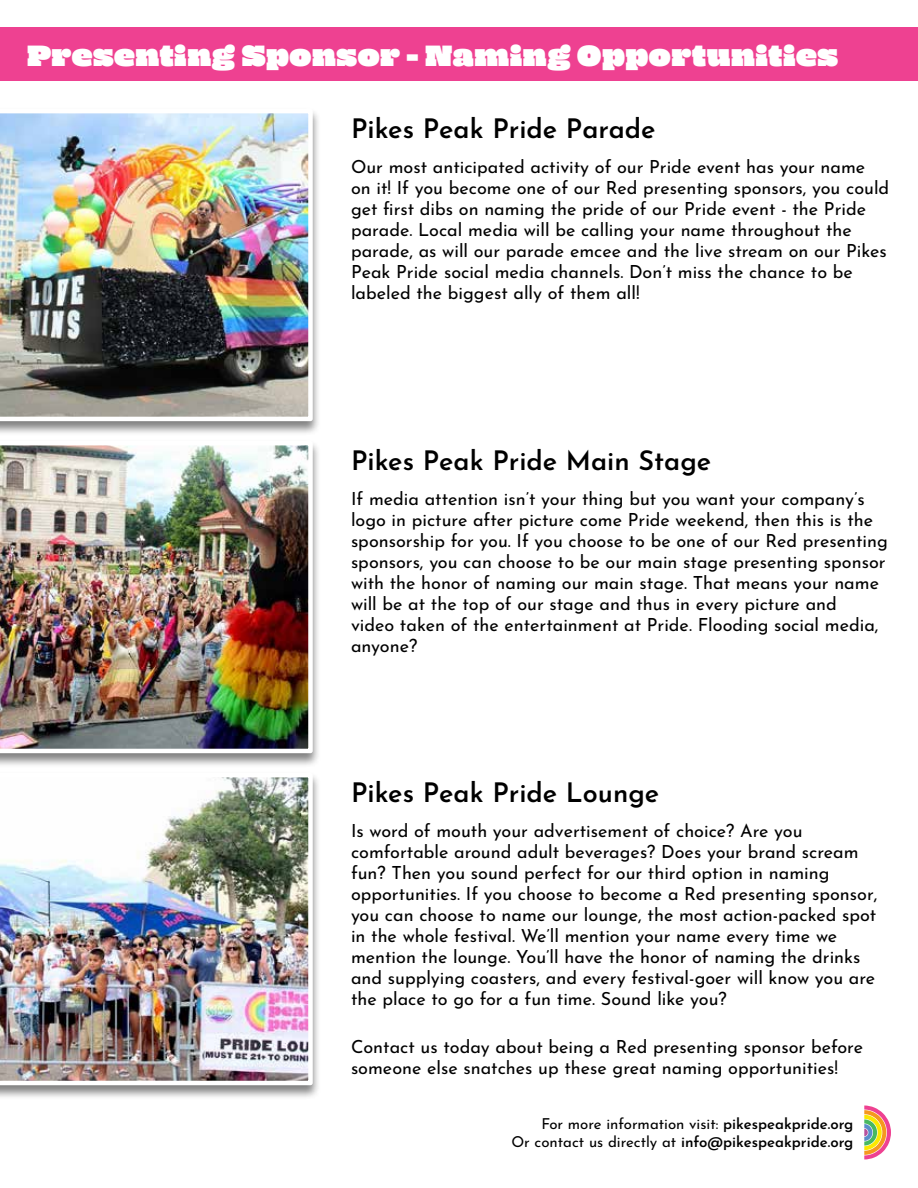
<style>
.page{position:relative;width:918px;height:1188px;background:#fff}
.page>*{position:absolute;margin:0;border:0;box-sizing:border-box;transform-origin:0 0}
.t1{font:30px "Mighty Slab One";letter-spacing:.02em;color:#fff}
.t2{font:600 27px "Josefin Sans";color:#000}
.t3{font:18px/21px "Josefin Sans";color:#000}
.t4{font:15px/18px "Josefin Sans";color:#000;text-align:right}
.s1{font-weight:600}
</style>
<div class="page">
<svg style="left:864px;top:1106px;width:27px;height:54px"></svg>
<div style="left:0;top:771px;width:321px;height:329px;background:#000;opacity:.5"></div>
<img style="left:0;top:773px;width:313px;height:312px">
<div style="left:0;top:107px;width:321px;height:329px;background:#000;opacity:.5"></div>
<img style="left:0;top:109px;width:313px;height:312px">
<div style="left:0;top:439px;width:321px;height:329px;background:#000;opacity:.5"></div>
<img style="left:0;top:441px;width:313px;height:312px">
<div style="left:0;top:27px;width:918px;height:54px;background:#ee4191"></div>
<h1 class="t1" style="left:27px;top:34px;width:813px">Presenting Sponsor - Naming Opportunities</h1>
<h1 class="t1" style="left:27px;top:34px;width:42px">H1</h1>
<h2 class="t2" style="left:351px;top:108px;width:306px">Pikes Peak Pride Parade</h2>
<p class="t3" style="left:351px;top:154px;width:540px">Our most anticipated activity of our Pride event has your name on it! If you become one of our Red presenting sponsors, you could get first dibs on naming the pride of our Pride event - the Pride parade. Local media will be calling your name throughout the parade, as will our parade emcee and the live stream on our Pikes Peak Pride social media channels. Don’t miss the chance to be labeled the biggest ally of them all!</p>
<h2 class="t2" style="left:351px;top:441px;width:362px">Pikes Peak Pride Main Stage</h2>
<p class="t3" style="left:351px;top:486px;width:538px">If media attention isn’t your thing but you want your company’s logo in picture after picture come Pride weekend, then this is the sponsorship for you. If you choose to be one of our Red presenting sponsors, you can choose to be our main stage presenting sponsor with the honor of naming our main stage. That means your name will be at the top of our stage and thus in every picture and<br>video taken of the entertainment at Pride. Flooding social media, anyone?</p>
<h2 class="t2" style="left:351px;top:772px;width:310px">Pikes Peak Pride Lounge</h2>
<p class="t3" style="left:351px;top:818px;width:528px">Is word of mouth your advertisement of choice? Are you comfortable around adult beverages? Does your brand scream fun? Then you sound perfect for our third option in naming opportunities. If you choose to become a Red presenting sponsor, you can choose to name our lounge, the most action-packed spot in the whole festival. We’ll mention your name every time we mention the lounge. You’ll have the honor of naming the drinks and supplying coasters, and every festival-goer will know you are the place to go for a fun time. Sound like you?</p>
<p class="t3" style="left:351px;top:1034px;width:514px">Contact us today about being a Red presenting sponsor before someone else snatches up these great naming opportunities!</p>
<p class="t4" style="left:511px;top:1114px;width:344px">For more information visit: <span class="s1">pikespeakpride.org<br></span>Or contact us directly at <span class="s1">info@pikespeakpride.org</span></p>
</div>
